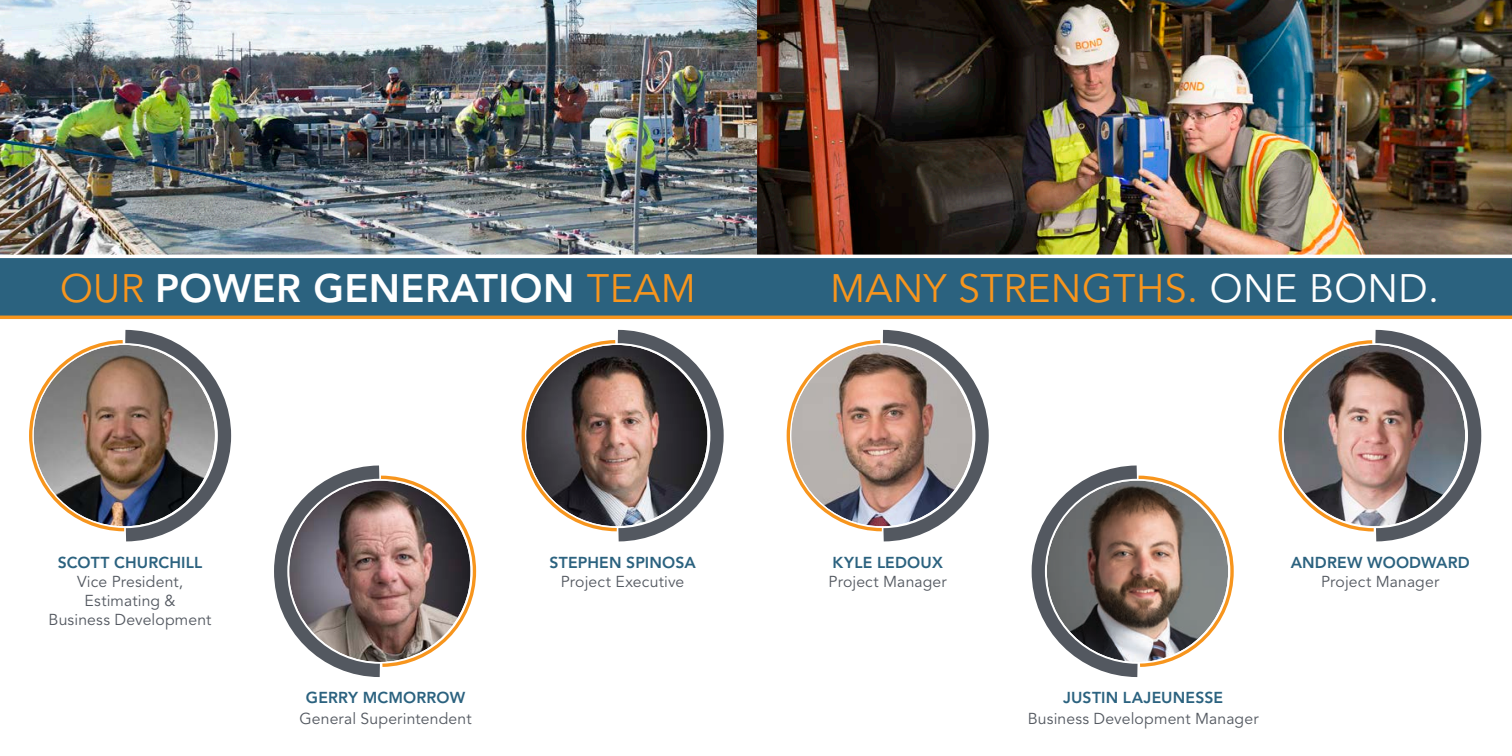
<style>
.page{position:relative;width:1512px;height:756px;background:#fff}
.page>*{position:absolute;margin:0;border:0;box-sizing:border-box;transform-origin:0 0}
.t1{font:800 39.38px "Avenir LT Std";letter-spacing:.01em;color:#fff}
.t2{font:39.38px "Avenir LT Std";letter-spacing:.01em;color:#f7951d}
.t3{font:15.75px/19.2px "Avenir LT Std";letter-spacing:.01em;color:#535860;text-align:center}
.t4{font:800 15.75px/19.2px "Avenir LT Std";letter-spacing:.01em;color:#2b627f;text-align:center}
.s1{font-weight:400;color:#f7951d}
.s2{color:#fff}
.s3{font-weight:400;color:#535860}
.s4{font-weight:800;color:#2b627f}
</style>
<div class="page">
<img style="left:757px;top:0;width:755px;height:255px">
<img style="left:0;top:0;width:757px;height:255px">
<div style="left:0;top:255px;width:1512px;height:62px;background:#2b627f"></div>
<hr style="left:0;top:255px;width:1512px;height:3px;background:#fff">
<svg style="left:29px;top:329px;width:203px;height:213px"></svg>
<img style="left:786px;top:329px;width:203px;height:213px">
<svg style="left:521px;top:329px;width:203px;height:213px"></svg>
<img style="left:1278px;top:329px;width:204px;height:213px">
<img style="left:274px;top:465px;width:203px;height:212px">
<svg style="left:1031px;top:465px;width:203px;height:212px"></svg>
<hr style="left:0;top:316px;width:1512px;height:3px;background:#f7951d">
<p class="t1" style="left:60px;top:265px;width:637px"><span class="s1">OUR</span> POWER GENERATION <span class="s1">TEAM</span></p>
<p class="t2" style="left:830px;top:266px;width:611px">MANY STRENGTHS. <span class="s2">ONE BOND.</span></p>
<p class="t4" style="left:58px;top:552px;width:146px">SCOTT CHURCHILL<br><span class="s3">Vice President,</span></p>
<p class="t3" style="left:84px;top:591px;width:93px">Estimating &amp;</p>
<p class="t3" style="left:49px;top:611px;width:164px">Business Development</p>
<p class="t3" style="left:550px;top:553px;width:148px"><span class="s4">STEPHEN SPINOSA<br></span>Project Executive</p>
<p class="t4" style="left:1291px;top:552px;width:181px">ANDREW WOODWARD<br><span class="s3">Project Manager</span></p>
<p class="t3" style="left:829px;top:553px;width:120px;text-align:left"><span class="s4">KYLE LEDOUX<br></span>Project Manager</p>
<p class="t3" style="left:299px;top:688px;width:174px;line-height:20.7px"><span class="s4">GERRY MCMORROW<br></span>General Superintendent</p>
<p class="t3" style="left:1028px;top:688px;width:232px;line-height:20.7px"><span class="s4">JUSTIN LAJEUNESSE<br></span>Business Development Manager</p>
</div>
